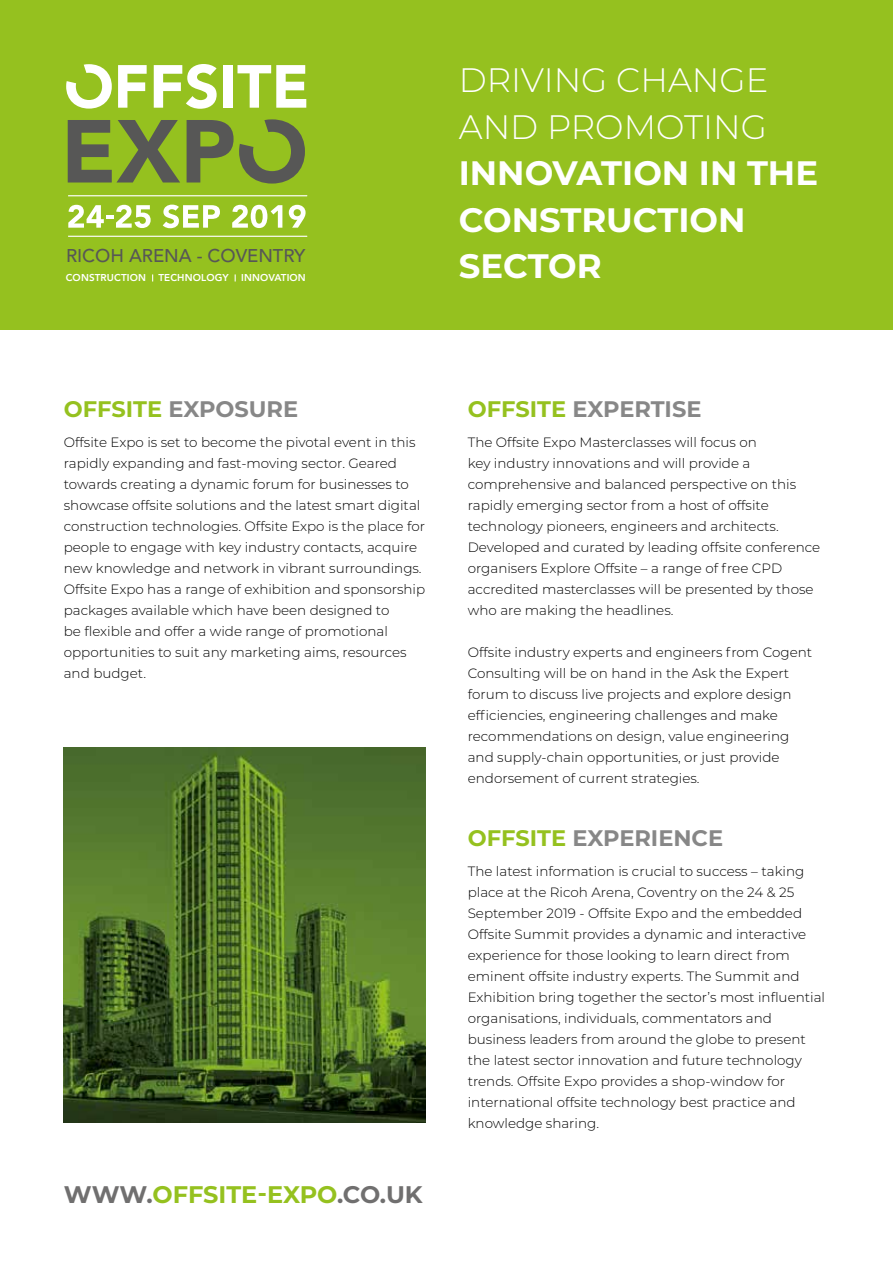
<style>
.page{position:relative;width:893px;height:1263px;background:#fff}
.page>*{position:absolute;margin:0;border:0;box-sizing:border-box;transform-origin:0 0}
.t1{font:900 88.35px "Avenir";color:#575756}
.t2{font:900 60.15px "Avenir";color:#fff}
.t3{font:700 33.9px/46.5px "Montserrat";color:#fff}
.t4{font:300 33.9px/46.5px "Montserrat";color:#fff}
.t5{font:700 24px "Montserrat";color:#95c11f}
.t6{font:700 22.5px "Montserrat";color:#878787}
.t7{font:500 18.3px "Avenir";color:#575756}
.t8{font:300 13.5px/21px "Montserrat";color:#000}
.t9{font:800 9.9px "Avenir";letter-spacing:.015em;color:#fff}
.s1{color:#95c11f}
.s2{color:#706f6f}
</style>
<div class="page">
<div style="left:0;top:0;width:893px;height:330px;background:#95c11f"></div>
<svg style="left:66px;top:64px;width:46px;height:45px"></svg>
<hr style="left:68px;top:195px;width:239px;height:1px;background:#fff">
<hr style="left:68px;top:236px;width:239px;height:1px;background:#fff">
<svg style="left:68px;top:205px;width:83px;height:23px"></svg>
<svg style="left:163px;top:205px;width:57px;height:23px"></svg>
<svg style="left:232px;top:205px;width:50px;height:23px"></svg>
<svg style="left:289px;top:205px;width:17px;height:23px"></svg>
<svg style="left:239px;top:119px;width:66px;height:65px"></svg>
<img style="left:64px;top:748px;width:361px;height:375px">
<h2 class="t2" style="left:113px;top:50px;width:198px">FFSITE</h2>
<h1 class="t1" style="left:61px;top:98px;width:177px">EXP</h1>
<h3 class="t7" style="left:66px;top:245px;width:241px">RICOH ARENA - COVENTRY</h3>
<p class="t9" style="left:66px;top:272px;width:242px">CONSTRUCTION TECHNOLOGY INNOVATION</p>
<h3 class="t4" style="left:459px;top:56px;width:311px">DRIVING CHANGE<br>AND PROMOTING</h3>
<h3 class="t3" style="left:459px;top:148px;width:361px">INNOVATION IN THE<br>CONSTRUCTION<br>SECTOR</h3>
<h3 class="t6" style="left:64px;top:393px;width:236px"><span class="s1">OFFSITE</span> EXPOSURE</h3>
<p class="t8" style="left:64px;top:431px;width:363px">Offsite Expo is set to become the pivotal event in this rapidly expanding and fast-moving sector. Geared towards creating a dynamic forum for businesses to showcase offsite solutions and the latest smart digital construction technologies. Offsite Expo is the place for people to engage with key industry contacts, acquire new knowledge and network in vibrant surroundings.<br>Offsite Expo has a range of exhibition and sponsorship packages available which have been designed to<br>be flexible and offer a wide range of promotional opportunities to suit any marketing aims, resources and budget.</p>
<h3 class="t5" style="left:64px;top:1177px;width:360px"><span class="s2">WWW.</span>OFFSITE-EXPO<span class="s2">.CO.UK</span></h3>
<h3 class="t6" style="left:468px;top:393px;width:235px"><span class="s1">OFFSITE</span> EXPERTISE</h3>
<p class="t8" style="left:468px;top:431px;width:354px">The Offsite Expo Masterclasses will focus on<br>key industry innovations and will provide a comprehensive and balanced perspective on this rapidly emerging sector from a host of offsite technology pioneers, engineers and architects.<br>Developed and curated by leading offsite conference organisers Explore Offsite – a range of free CPD accredited masterclasses will be presented by those who are making the headlines.</p>
<p class="t8" style="left:468px;top:641px;width:346px">Offsite industry experts and engineers from Cogent Consulting will be on hand in the Ask the Expert forum to discuss live projects and explore design efficiencies, engineering challenges and make recommendations on design, value engineering and supply-chain opportunities, or just provide endorsement of current strategies.</p>
<h3 class="t6" style="left:468px;top:822px;width:257px"><span class="s1">OFFSITE</span> EXPERIENCE</h3>
<p class="t8" style="left:468px;top:860px;width:359px">The latest information is crucial to success – taking place at the Ricoh Arena, Coventry on the 24 &amp; 25<br>September 2019 - Offsite Expo and the embedded Offsite Summit provides a dynamic and interactive experience for those looking to learn direct from eminent offsite industry experts. The Summit and Exhibition bring together the sector’s most influential organisations, individuals, commentators and business leaders from around the globe to present the latest sector innovation and future technology trends. Offsite Expo provides a shop-window for international offsite technology best practice and knowledge sharing.</p>
</div>
